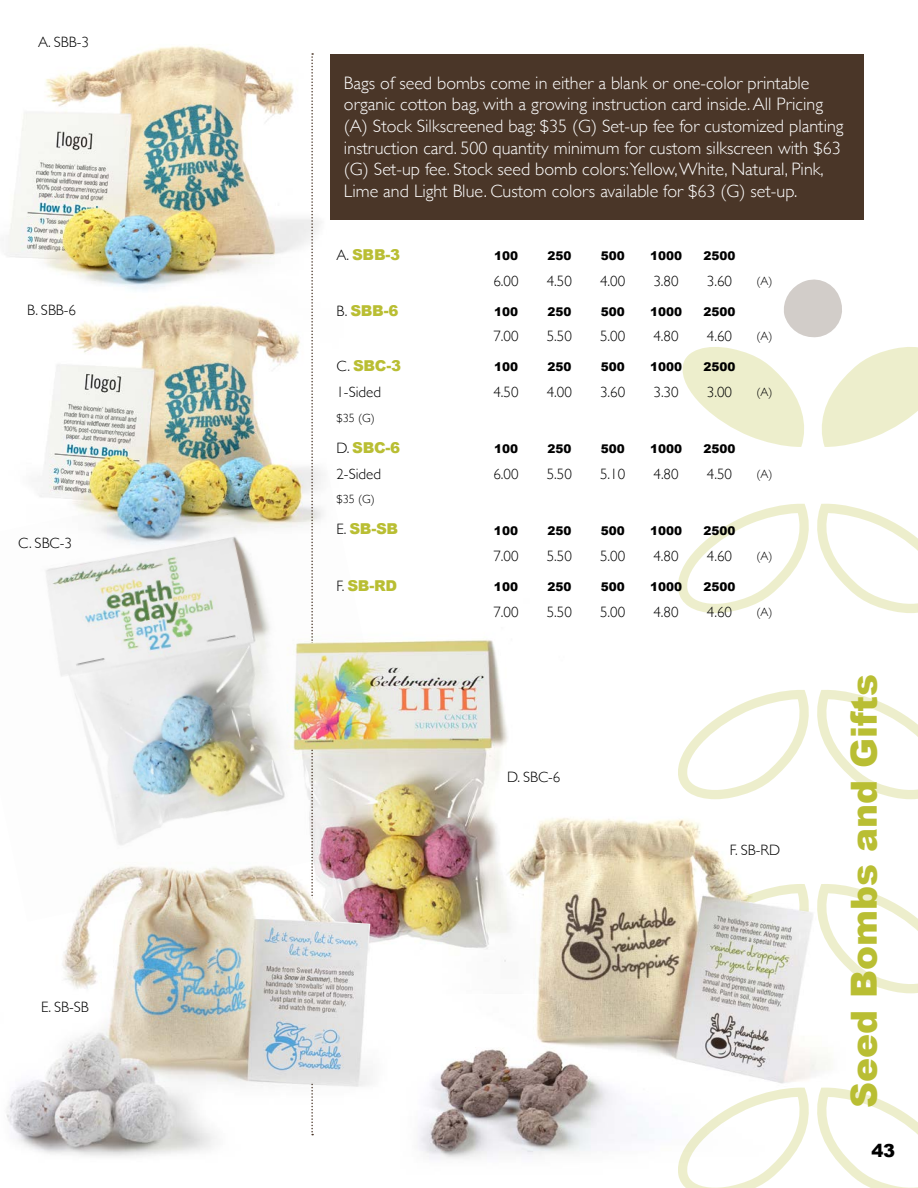
<style>
.page{position:relative;width:918px;height:1188px;background:#fff}
.page>*{position:absolute;margin:0;border:0;box-sizing:border-box;transform-origin:0 0}
.t1{font:900 36px "Arial";color:#b9be33}
.t2{font:300 18px/21.6px "Gill Sans";color:#fff}
.t3{font:900 18px "Arial";color:#000}
.t4{font:300 15px "Gill Sans";color:#000}
.t5{font:900 15px "Arial";letter-spacing:-.02em;color:#b9be33}
.t6{font:900 12px "Arial";color:#000}
.t7{font:300 12px "Gill Sans";color:#000}
.s1{font-family:"Gill Sans";font-weight:300;color:#000}
</style>
<div class="page">
<svg style="left:678px;top:503px;width:240px;height:110px"></svg>
<svg style="left:678px;top:690px;width:240px;height:109px"></svg>
<svg style="left:682px;top:279px;width:236px;height:168px"></svg>
<svg style="left:870px;top:892px;width:48px;height:101px"></svg>
<svg style="left:680px;top:1096px;width:238px;height:92px"></svg>
<div style="left:330px;top:54px;width:534px;height:165px;background:#4a3628"></div>
<img style="left:419px;top:782px;width:451px;height:399px">
<img style="left:45px;top:340px;width:250px;height:122px">
<img style="left:6px;top:46px;width:289px;height:294px">
<img style="left:39px;top:462px;width:256px;height:377px">
<svg style="left:295px;top:53px;width:292px;height:1095px"></svg>
<img style="left:230px;top:598px;width:346px;height:395px">
<img style="left:6px;top:839px;width:397px;height:318px">
<p class="t4" style="left:38px;top:30px;width:52px">A. SBB-3</p>
<p class="t4" style="left:27px;top:299px;width:51px">B. SBB-6</p>
<p class="t4" style="left:18px;top:531px;width:55px">C. SBC-3</p>
<p class="t4" style="left:41px;top:995px;width:49px">E. SB-SB</p>
<p class="t2" style="left:344px;top:71px;width:501px">Bags of seed bombs come in either a blank or one-color printable organic cotton bag, with a growing instruction card inside. All Pricing (A) Stock Silkscreened bag: $35 (G) Set-up fee for customized planting instruction card. 500 quantity minimum for custom silkscreen with $63 (G) Set-up fee. Stock seed bomb colors:Yellow, White, Natural, Pink, Lime and Light Blue. Custom colors available for $63 (G) set-up.</p>
<p class="t5" style="left:336px;top:243px;width:65px"><span class="s1">A.</span> SBB-3</p>
<p class="t6" style="left:494px;top:247px;width:26px">100</p>
<p class="t6" style="left:547px;top:247px;width:26px">250</p>
<p class="t6" style="left:601px;top:247px;width:26px">500</p>
<p class="t6" style="left:650px;top:247px;width:34px">1000</p>
<p class="t6" style="left:703px;top:247px;width:34px">2500</p>
<p class="t4" style="left:493px;top:269px;width:27px">6.00</p>
<p class="t4" style="left:547px;top:269px;width:27px">4.50</p>
<p class="t4" style="left:600px;top:269px;width:27px">4.00</p>
<p class="t4" style="left:653px;top:269px;width:27px">3.80</p>
<p class="t4" style="left:707px;top:269px;width:27px">3.60</p>
<p class="t7" style="left:756px;top:271px;width:17px">(A)</p>
<p class="t5" style="left:336px;top:300px;width:63px"><span class="s1">B.</span> SBB-6</p>
<p class="t6" style="left:494px;top:303px;width:26px">100</p>
<p class="t6" style="left:547px;top:303px;width:26px">250</p>
<p class="t6" style="left:601px;top:303px;width:26px">500</p>
<p class="t6" style="left:650px;top:303px;width:34px">1000</p>
<p class="t6" style="left:703px;top:303px;width:34px">2500</p>
<p class="t4" style="left:493px;top:324px;width:27px">7.00</p>
<p class="t4" style="left:547px;top:324px;width:27px">5.50</p>
<p class="t4" style="left:600px;top:324px;width:27px">5.00</p>
<p class="t4" style="left:653px;top:324px;width:27px">4.80</p>
<p class="t4" style="left:707px;top:324px;width:27px">4.60</p>
<p class="t7" style="left:756px;top:327px;width:17px">(A)</p>
<p class="t5" style="left:336px;top:355px;width:66px"><span class="s1">C.</span> SBC-3</p>
<p class="t6" style="left:494px;top:358px;width:26px">100</p>
<p class="t6" style="left:547px;top:358px;width:26px">250</p>
<p class="t6" style="left:601px;top:358px;width:26px">500</p>
<p class="t6" style="left:650px;top:358px;width:34px">1000</p>
<p class="t6" style="left:703px;top:358px;width:34px">2500</p>
<p class="t4" style="left:336px;top:381px;width:46px">1-Sided</p>
<p class="t4" style="left:493px;top:381px;width:27px">4.50</p>
<p class="t4" style="left:547px;top:381px;width:27px">4.00</p>
<p class="t4" style="left:600px;top:381px;width:27px">3.60</p>
<p class="t4" style="left:654px;top:381px;width:27px">3.30</p>
<p class="t4" style="left:707px;top:381px;width:27px">3.00</p>
<p class="t7" style="left:756px;top:383px;width:17px">(A)</p>
<p class="t7" style="left:336px;top:408px;width:40px">$35 (G)</p>
<p class="t5" style="left:336px;top:437px;width:65px"><span class="s1">D.</span> SBC-6</p>
<p class="t6" style="left:494px;top:440px;width:26px">100</p>
<p class="t6" style="left:547px;top:440px;width:26px">250</p>
<p class="t6" style="left:601px;top:440px;width:26px">500</p>
<p class="t6" style="left:650px;top:440px;width:34px">1000</p>
<p class="t6" style="left:703px;top:440px;width:34px">2500</p>
<p class="t4" style="left:336px;top:462px;width:46px">2-Sided</p>
<p class="t4" style="left:493px;top:462px;width:27px">6.00</p>
<p class="t4" style="left:547px;top:462px;width:27px">5.50</p>
<p class="t4" style="left:600px;top:462px;width:27px">5.10</p>
<p class="t4" style="left:654px;top:462px;width:27px">4.80</p>
<p class="t4" style="left:707px;top:462px;width:27px">4.50</p>
<p class="t7" style="left:756px;top:465px;width:17px">(A)</p>
<p class="t7" style="left:336px;top:490px;width:40px">$35 (G)</p>
<p class="t5" style="left:336px;top:518px;width:63px"><span class="s1">E.</span> SB-SB</p>
<p class="t6" style="left:494px;top:522px;width:26px">100</p>
<p class="t6" style="left:547px;top:522px;width:26px">250</p>
<p class="t6" style="left:601px;top:522px;width:26px">500</p>
<p class="t6" style="left:650px;top:522px;width:34px">1000</p>
<p class="t6" style="left:703px;top:522px;width:34px">2500</p>
<p class="t4" style="left:493px;top:544px;width:27px">7.00</p>
<p class="t4" style="left:547px;top:544px;width:27px">5.50</p>
<p class="t4" style="left:600px;top:544px;width:27px">5.00</p>
<p class="t4" style="left:653px;top:544px;width:27px">4.80</p>
<p class="t4" style="left:707px;top:544px;width:27px">4.60</p>
<p class="t7" style="left:756px;top:546px;width:17px">(A)</p>
<p class="t5" style="left:336px;top:575px;width:62px"><span class="s1">F.</span> SB-RD</p>
<p class="t6" style="left:494px;top:578px;width:26px">100</p>
<p class="t6" style="left:547px;top:578px;width:26px">250</p>
<p class="t6" style="left:601px;top:578px;width:26px">500</p>
<p class="t6" style="left:650px;top:578px;width:34px">1000</p>
<p class="t6" style="left:703px;top:578px;width:34px">2500</p>
<p class="t4" style="left:493px;top:600px;width:27px">7.00</p>
<p class="t4" style="left:547px;top:600px;width:27px">5.50</p>
<p class="t4" style="left:600px;top:600px;width:27px">5.00</p>
<p class="t4" style="left:653px;top:600px;width:27px">4.80</p>
<p class="t4" style="left:707px;top:600px;width:27px">4.60</p>
<p class="t7" style="left:756px;top:603px;width:17px">(A)</p>
<p class="t4" style="left:507px;top:765px;width:55px">D. SBC-6</p>
<p class="t4" style="left:730px;top:838px;width:52px">F. SB-RD</p>
<p class="t1" style="left:838px;top:1108px;width:436px;rotate:-90deg">Seed Bombs and Gifts</p>
<p class="t3" style="left:872px;top:1137px;width:25px">43</p>
</div>
